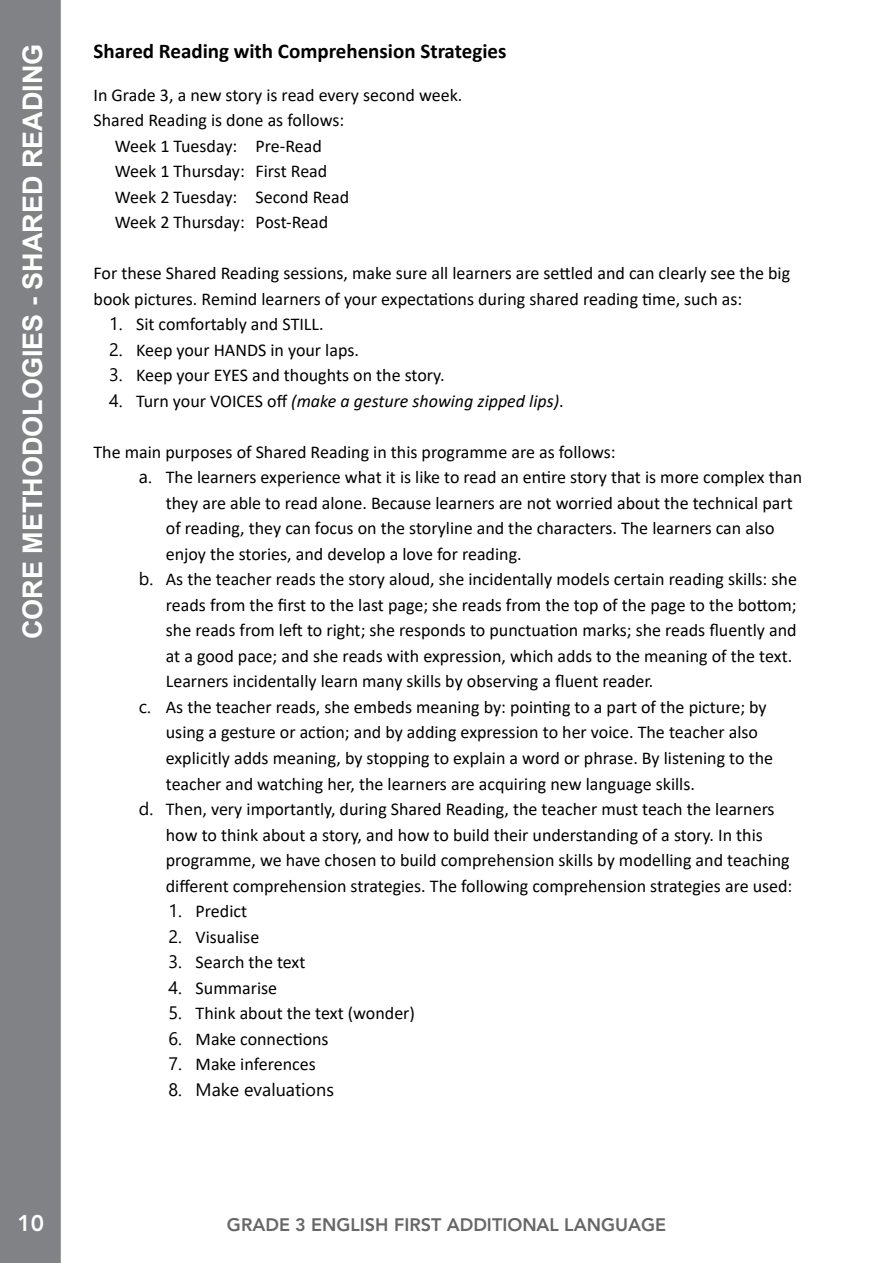
<style>
.page{position:relative;width:893px;height:1263px;background:#fff}
.page>*{position:absolute;margin:0;border:0;box-sizing:border-box;transform-origin:0 0}
.t1{font:700 27px "Arial";color:#fff}
.t2{font:800 22.5px "Avenir LT Std";color:#fff}
.t3{font:700 21px "Calibri";color:#000}
.t4{font:18px/25.5px "Calibri";color:#000}
.t5{font:italic 18px "Calibri";color:#000}
.t6{font:800 18px "Avenir LT Std";color:#686767}
.t7{font:18px "Segoe UI";color:#000}
.s1{font-family:"Segoe UI"}
.s2{font-family:"Segoe UI";font-style:normal}
.s3{font-style:normal}
</style>
<div class="page">
<div style="left:0;top:0;width:61px;height:1263px;background:#808285"></div>
<h1 class="t1" style="left:14px;top:639px;width:597px;rotate:-90deg">CORE METHODOLOGIES - SHARED READING</h1>
<p class="t3" style="left:94px;top:36px;width:414px">Shared Reading with Comprehension Strategies</p>
<p class="t4" style="left:94px;top:82px;width:370px">In Grade 3, a new story is read every second week.</p>
<p class="t4" style="left:94px;top:107px;width:252px">Shared Reading is done as follows:</p>
<p class="t4" style="left:115px;top:133px;width:209px">Week 1 Tuesday: Pre-Read</p>
<p class="t4" style="left:115px;top:158px;width:214px">Week 1 Thursday: First Read</p>
<p class="t4" style="left:115px;top:184px;width:236px">Week 2 Tuesday: Second Read</p>
<p class="t4" style="left:115px;top:209px;width:215px">Week 2 Thursday: Post-Read</p>
<p class="t4" style="left:94px;top:260px;width:698px">For these Shared Reading sessions, make sure all learners are settled and can clearly see the big book pictures. Remind learners of your expectations during shared reading time, such as:</p>
<p class="t4" style="left:109px;top:311px;width:216px"><span class="s1">1.</span> Sit comfortably and STILL.</p>
<p class="t4" style="left:109px;top:337px;width:251px"><span class="s1">2.</span> Keep your HANDS in your laps.</p>
<p class="t4" style="left:109px;top:362px;width:337px"><span class="s1">3.</span> Keep your EYES and thoughts on the story.</p>
<p class="t5" style="left:109px;top:388px;width:456px"><span class="s2">4.</span> <span class="s3">Turn your VOICES off</span> (make a gesture showing zipped lips)<span class="s3">.</span></p>
<p class="t4" style="left:94px;top:439px;width:524px">The main purposes of Shared Reading in this programme are as follows:</p>
<p class="t4" style="left:139px;top:464px;width:665px"><span class="s1">a.</span> The learners experience what it is like to read an entire story that is more complex than</p>
<p class="t4" style="left:166px;top:490px;width:628px">they are able to read alone. Because learners are not worried about the technical part</p>
<p class="t4" style="left:166px;top:515px;width:610px">of reading, they can focus on the storyline and the characters. The learners can also</p>
<p class="t4" style="left:166px;top:541px;width:357px">enjoy the stories, and develop a love for reading.</p>
<p class="t4" style="left:139px;top:566px;width:660px"><span class="s1">b.</span> As the teacher reads the story aloud, she incidentally models certain reading skills: she</p>
<p class="t4" style="left:166px;top:592px;width:632px">reads from the first to the last page; she reads from the top of the page to the bottom;</p>
<p class="t4" style="left:166px;top:617px;width:632px">she reads from left to right; she responds to punctuation marks; she reads fluently and</p>
<p class="t4" style="left:166px;top:643px;width:628px">at a good pace; and she reads with expression, which adds to the meaning of the text.</p>
<p class="t4" style="left:166px;top:668px;width:489px">Learners incidentally learn many skills by observing a fluent reader.</p>
<p class="t4" style="left:139px;top:694px;width:629px"><span class="s1">c.</span> As the teacher reads, she embeds meaning by: pointing to a part of the picture; by</p>
<p class="t4" style="left:166px;top:719px;width:594px">using a gesture or action; and by adding expression to her voice. The teacher also</p>
<p class="t4" style="left:166px;top:745px;width:609px">explicitly adds meaning, by stopping to explain a word or phrase. By listening to the</p>
<p class="t4" style="left:166px;top:770px;width:531px">teacher and watching her, the learners are acquiring new language skills.</p>
<p class="t4" style="left:139px;top:796px;width:637px"><span class="s1">d.</span> Then, very importantly, during Shared Reading, the teacher must teach the learners</p>
<p class="t4" style="left:166px;top:821px;width:598px">how to think about a story, and how to build their understanding of a story. In this</p>
<p class="t4" style="left:166px;top:847px;width:625px">programme, we have chosen to build comprehension skills by modelling and teaching</p>
<p class="t4" style="left:166px;top:872px;width:628px">different comprehension strategies. The following comprehension strategies are used:</p>
<p class="t4" style="left:169px;top:898px;width:80px"><span class="s1">1.</span> Predict</p>
<p class="t4" style="left:169px;top:923px;width:92px"><span class="s1">2.</span> Visualise</p>
<p class="t4" style="left:169px;top:949px;width:138px"><span class="s1">3.</span> Search the text</p>
<p class="t4" style="left:169px;top:974px;width:110px"><span class="s1">4.</span> Summarise</p>
<p class="t4" style="left:169px;top:1000px;width:248px"><span class="s1">5.</span> Think about the text (wonder)</p>
<p class="t4" style="left:169px;top:1025px;width:162px"><span class="s1">6.</span> Make connections</p>
<p class="t4" style="left:169px;top:1051px;width:149px"><span class="s1">7.</span> Make inferences</p>
<p class="t7" style="left:169px;top:1072px;width:167px">8. Make evaluations</p>
<p class="t2" style="left:18px;top:1210px;width:28px">10</p>
<p class="t6" style="left:227px;top:1214px;width:440px">GRADE 3 ENGLISH FIRST ADDITIONAL LANGUAGE</p>
</div>
